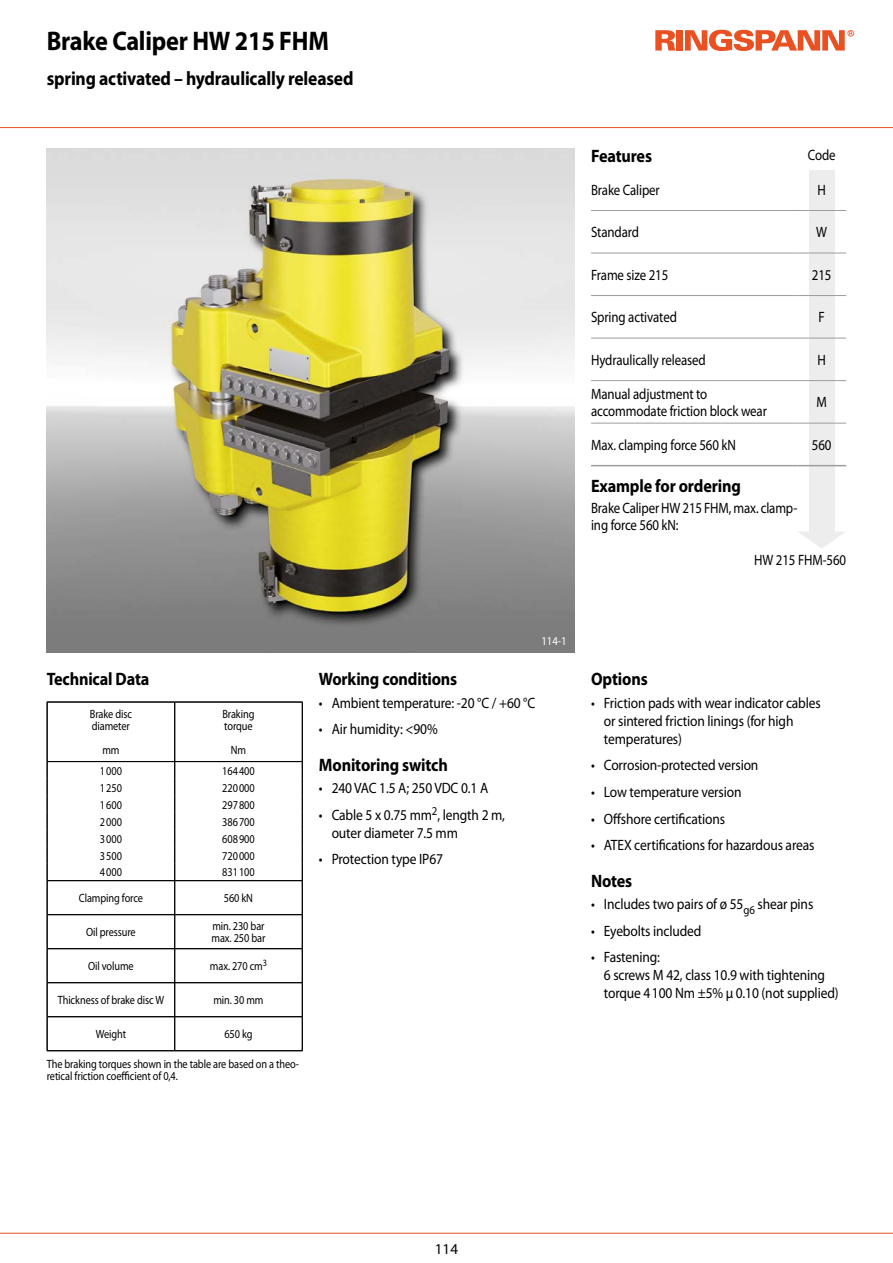
<style>
.page{position:relative;width:893px;height:1263px;background:#fff}
.page>*{position:absolute;margin:0;border:0;box-sizing:border-box;transform-origin:0 0}
.t1{font:700 27px "Myriad Pro";letter-spacing:-.01em;color:#000;scale:.9 1}
.t2{font:700 19.5px "Myriad Pro";letter-spacing:-.01em;color:#000;scale:.9 1}
.t3{font:700 18px "Myriad Pro";letter-spacing:-.01em;color:#000;scale:.9 1}
.t4{font:15px/18px "Myriad Pro";letter-spacing:-.01em;color:#000;scale:.9 1}
.t5{font:15px/17.2px "Myriad Pro";letter-spacing:-.01em;color:#000;scale:.86 1}
.t6{font:15px "Myriad Pro";letter-spacing:-.01em;color:#000}
.t7{font:12px/12px "Myriad Pro";letter-spacing:-.01em;color:#000;scale:.86 1}
.t8{font:12px "Myriad Pro";color:#fff;scale:.9 1}
</style>
<div class="page">
<hr style="left:0;top:127px;width:893px;height:1px;background:#e95123">
<hr style="left:0;top:1233px;width:893px;height:1px;background:#e95123">
<img style="left:47px;top:149px;width:527px;height:504px">
<svg style="left:655px;top:30px;width:20px;height:21px"></svg>
<div style="left:676px;top:30px;width:7px;height:21px;background:#e95123"></div>
<svg style="left:685px;top:30px;width:169px;height:21px"></svg>
<div style="left:809px;top:170px;width:25px;height:366px;background:#ededed"></div>
<svg style="left:799px;top:531px;width:46px;height:17px"></svg>
<hr style="left:591px;top:210px;width:206px;height:1px;background:#9d9d9c">
<hr style="left:797px;top:210px;width:49px;height:1px;background:#9d9d9c">
<hr style="left:591px;top:253px;width:206px;height:1px;background:#9d9d9c">
<hr style="left:797px;top:253px;width:49px;height:1px;background:#9d9d9c">
<hr style="left:591px;top:295px;width:206px;height:1px;background:#9d9d9c">
<hr style="left:797px;top:295px;width:49px;height:1px;background:#9d9d9c">
<hr style="left:591px;top:338px;width:206px;height:1px;background:#9d9d9c">
<hr style="left:797px;top:338px;width:49px;height:1px;background:#9d9d9c">
<hr style="left:591px;top:380px;width:206px;height:1px;background:#9d9d9c">
<hr style="left:797px;top:380px;width:49px;height:1px;background:#9d9d9c">
<hr style="left:591px;top:423px;width:206px;height:1px;background:#9d9d9c">
<hr style="left:797px;top:423px;width:49px;height:1px;background:#9d9d9c">
<hr style="left:591px;top:465px;width:206px;height:1px;background:#9d9d9c">
<hr style="left:797px;top:465px;width:49px;height:1px;background:#9d9d9c">
<hr style="left:47px;top:702px;width:128px;height:1px;background:#000">
<hr style="left:47px;top:702px;width:1px;height:59px;background:#000">
<hr style="left:175px;top:702px;width:128px;height:1px;background:#000">
<hr style="left:174px;top:702px;width:1px;height:59px;background:#000">
<hr style="left:302px;top:702px;width:1px;height:59px;background:#000">
<hr style="left:47px;top:761px;width:128px;height:1px;background:#000">
<hr style="left:175px;top:761px;width:128px;height:1px;background:#000">
<svg style="left:47px;top:762px;width:1px;height:118px"></svg>
<svg style="left:174px;top:762px;width:1px;height:118px"></svg>
<svg style="left:302px;top:762px;width:1px;height:118px"></svg>
<hr style="left:47px;top:880px;width:128px;height:1px;background:#000">
<hr style="left:47px;top:881px;width:1px;height:33px;background:#000">
<hr style="left:175px;top:880px;width:128px;height:1px;background:#000">
<hr style="left:174px;top:881px;width:1px;height:33px;background:#000">
<hr style="left:302px;top:881px;width:1px;height:33px;background:#000">
<hr style="left:47px;top:914px;width:128px;height:1px;background:#000">
<hr style="left:47px;top:915px;width:1px;height:33px;background:#000">
<hr style="left:175px;top:914px;width:128px;height:1px;background:#000">
<hr style="left:174px;top:915px;width:1px;height:33px;background:#000">
<hr style="left:302px;top:915px;width:1px;height:33px;background:#000">
<hr style="left:47px;top:948px;width:128px;height:1px;background:#000">
<hr style="left:47px;top:949px;width:1px;height:33px;background:#000">
<hr style="left:175px;top:948px;width:128px;height:1px;background:#000">
<hr style="left:174px;top:949px;width:1px;height:33px;background:#000">
<hr style="left:302px;top:949px;width:1px;height:33px;background:#000">
<hr style="left:47px;top:982px;width:128px;height:1px;background:#000">
<hr style="left:47px;top:983px;width:1px;height:33px;background:#000">
<hr style="left:175px;top:982px;width:128px;height:1px;background:#000">
<hr style="left:174px;top:983px;width:1px;height:33px;background:#000">
<hr style="left:302px;top:983px;width:1px;height:33px;background:#000">
<hr style="left:47px;top:1016px;width:128px;height:1px;background:#000">
<hr style="left:47px;top:1017px;width:1px;height:33px;background:#000">
<hr style="left:175px;top:1016px;width:128px;height:1px;background:#000">
<hr style="left:174px;top:1017px;width:1px;height:33px;background:#000">
<hr style="left:302px;top:1017px;width:1px;height:33px;background:#000">
<hr style="left:47px;top:1050px;width:128px;height:1px;background:#000">
<hr style="left:175px;top:1050px;width:128px;height:1px;background:#000">
<h1 class="t1" style="left:47px;top:23px;width:315px">Brake Caliper HW 215 FHM</h1>
<h2 class="t2" style="left:47px;top:66px;width:342px">spring activated – hydraulically released</h2>
<p class="t3" style="left:591px;top:145px;width:69px">Features</p>
<p class="t5" style="left:808px;top:146px;width:34px">Code</p>
<p class="t5" style="left:591px;top:181px;width:81px">Brake Caliper</p>
<p class="t5" style="left:817px;top:181px;width:11px">H</p>
<p class="t5" style="left:591px;top:223px;width:57px">Standard</p>
<p class="t5" style="left:816px;top:223px;width:14px">W</p>
<p class="t5" style="left:591px;top:266px;width:91px">Frame size 215</p>
<p class="t5" style="left:812px;top:266px;width:24px">215</p>
<p class="t5" style="left:591px;top:309px;width:101px">Spring activated</p>
<p class="t5" style="left:819px;top:309px;width:9px">F</p>
<p class="t5" style="left:591px;top:351px;width:135px">Hydraulically released</p>
<p class="t5" style="left:817px;top:351px;width:11px">H</p>
<p class="t5" style="left:591px;top:385px;width:206px">Manual adjustment to accommodate friction block wear</p>
<p class="t5" style="left:817px;top:394px;width:14px">M</p>
<p class="t5" style="left:591px;top:436px;width:170px">Max. clamping force 560 kN</p>
<p class="t5" style="left:812px;top:436px;width:24px">560</p>
<p class="t3" style="left:591px;top:474px;width:168px">Example for ordering</p>
<p class="t5" style="left:591px;top:499px;width:241px">Brake Caliper HW 215 FHM, max. clamp&shy;ing force 560 kN:</p>
<p class="t5" style="left:754px;top:551px;width:108px">HW 215 FHM-560</p>
<p class="t3" style="left:47px;top:668px;width:115px">Technical Data</p>
<p class="t7" style="left:90px;top:708px;width:50px">Brake disc diameter</p>
<p class="t7" style="left:102px;top:744px;width:21px">mm</p>
<p class="t7" style="left:222px;top:708px;width:39px">Braking torque</p>
<p class="t7" style="left:231px;top:744px;width:19px">Nm</p>
<p class="t7" style="left:100px;top:764px;width:27px">1000</p>
<p class="t7" style="left:222px;top:764px;width:39px">164400</p>
<p class="t7" style="left:100px;top:781px;width:27px">1250</p>
<p class="t7" style="left:222px;top:781px;width:39px">220000</p>
<p class="t7" style="left:100px;top:798px;width:27px">1600</p>
<p class="t7" style="left:222px;top:798px;width:39px">297800</p>
<p class="t7" style="left:100px;top:815px;width:27px">2000</p>
<p class="t7" style="left:222px;top:815px;width:39px">386700</p>
<p class="t7" style="left:100px;top:832px;width:27px">3000</p>
<p class="t7" style="left:222px;top:832px;width:39px">608900</p>
<p class="t7" style="left:100px;top:849px;width:27px">3500</p>
<p class="t7" style="left:222px;top:849px;width:39px">720000</p>
<p class="t7" style="left:100px;top:866px;width:27px">4000</p>
<p class="t7" style="left:222px;top:859px;width:39px;line-height:25.7px">831100<br>560 kN</p>
<p class="t7" style="left:212px;top:920px;width:64px">min. 230 bar max. 250 bar</p>
<p class="t7" style="left:210px;top:960px;width:68px">max. 270 cm<sup>3</sup></p>
<p class="t7" style="left:213px;top:994px;width:60px">min. 30 mm</p>
<p class="t7" style="left:224px;top:1028px;width:34px">650 kg</p>
<p class="t7" style="left:79px;top:892px;width:76px">Clamping force</p>
<p class="t7" style="left:86px;top:926px;width:59px">Oil pressure</p>
<p class="t7" style="left:88px;top:960px;width:55px">Oil volume</p>
<p class="t7" style="left:58px;top:994px;width:125px">Thickness of brake disc W</p>
<p class="t7" style="left:96px;top:1028px;width:37px">Weight</p>
<p class="t7" style="left:47px;top:1058px;width:295px">The braking torques shown in the table are based on a theo&shy;retical friction coefficient of 0,4.</p>
<p class="t8" style="left:541px;top:634px;width:29px">114-1</p>
<p class="t3" style="left:319px;top:668px;width:155px">Working conditions</p>
<p class="t4" style="left:319px;top:693px;width:242px">• Ambient temperature: -20 °C / +60 °C</p>
<p class="t4" style="left:319px;top:720px;width:133px">• Air humidity: &lt;90%</p>
<p class="t3" style="left:319px;top:753px;width:145px">Monitoring switch</p>
<p class="t4" style="left:319px;top:779px;width:190px">• 240 VAC 1.5 A; 250 VDC 0.1 A</p>
<p class="t4" style="left:332px;top:805px;width:194px;text-indent:-13px">• Cable 5 x 0.75 mm<sup>2</sup>, length 2 m, outer diameter 7.5 mm</p>
<p class="t4" style="left:319px;top:850px;width:139px">• Protection type IP67</p>
<p class="t3" style="left:591px;top:668px;width:64px">Options</p>
<p class="t4" style="left:604px;top:693px;width:243px;text-indent:-13px">• Friction pads with wear indicator cables or sintered friction linings (for high temperatures)</p>
<p class="t4" style="left:591px;top:756px;width:187px">• Corrosion-protected version</p>
<p class="t4" style="left:591px;top:783px;width:169px">• Low temperature version</p>
<p class="t4" style="left:591px;top:809px;width:150px">• Offshore certifications</p>
<p class="t4" style="left:591px;top:836px;width:250px">• ATEX certifications for hazardous areas</p>
<p class="t3" style="left:591px;top:869px;width:47px">Notes</p>
<p class="t4" style="left:591px;top:895px;width:248px">• Includes two pairs of ø 55<sub>g6</sub> shear pins</p>
<p class="t4" style="left:591px;top:921px;width:124px">• Eyebolts included</p>
<p class="t4" style="left:604px;top:948px;width:262px;text-indent:-13px">• Fastening:<br>6 screws M 42, class 10.9 with tightening torque 4100 Nm ±5% µ 0.10 (not supplied)</p>
<p class="t6" style="left:435px;top:1240px;width:25px">114</p>
</div>
